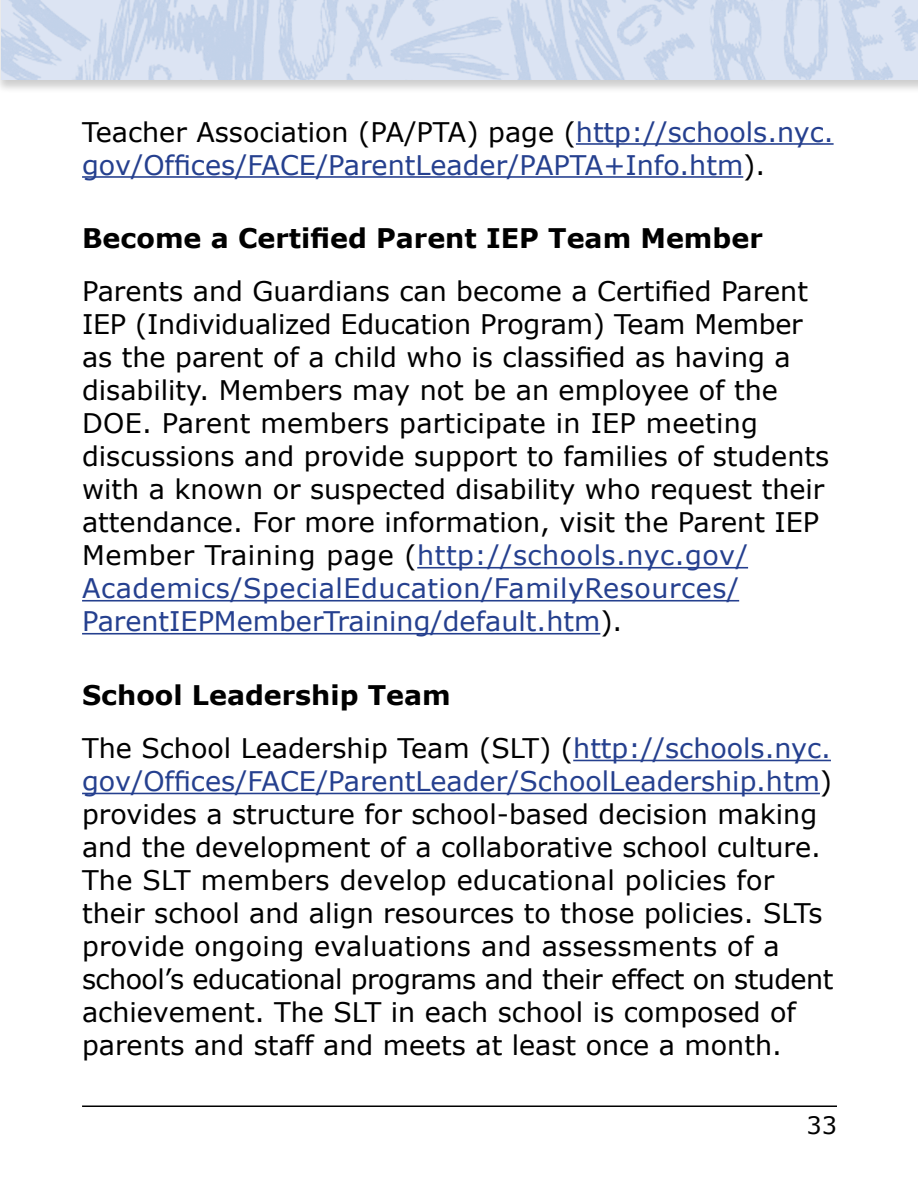
<style>
.page{position:relative;width:918px;height:1188px;background:#fff}
.page>*{position:absolute;margin:0;border:0;box-sizing:border-box;transform-origin:0 0}
.t1{font:27px/33px "Verdana";color:#000}
.t2{font:27px/33px "Verdana";color:#25408f}
.t3{font:700 27px "Verdana";color:#000}
.t4{font:24px "Verdana";color:#000}
.s1{color:#000}
.s2{color:#25408f}
</style>
<div class="page">
<hr style="left:82px;top:793px;width:738px;height:1px;background:#25408f">
<hr style="left:573px;top:760px;width:258px;height:1px;background:#25408f">
<hr style="left:82px;top:633px;width:518px;height:2px;background:#25408f">
<hr style="left:82px;top:600px;width:657px;height:2px;background:#25408f">
<hr style="left:417px;top:567px;width:331px;height:2px;background:#25408f">
<hr style="left:82px;top:176px;width:661px;height:2px;background:#25408f">
<hr style="left:576px;top:143px;width:258px;height:2px;background:#25408f">
<hr style="left:82px;top:1106px;width:755px;height:1px;background:#000">
<div style="left:0;top:0;width:918px;height:94px;background:#000;opacity:.2"></div>
<img style="left:1px;top:0;width:917px;height:80px">
<p class="t2" style="left:82px;top:115px;width:753px"><span class="s1">Teacher Association (PA/PTA) page (</span>http://schools.nyc. gov/Offices/FACE/ParentLeader/PAPTA+Info.htm<span class="s1">).</span></p>
<h2 class="t3" style="left:82px;top:219px;width:682px">Become a Certified Parent IEP Team Member</h2>
<p class="t1" style="left:82px;top:275px;width:727px">Parents and Guardians can become a Certified Parent</p>
<p class="t1" style="left:82px;top:308px;width:722px">IEP (Individualized Education Program) Team Member</p>
<p class="t1" style="left:82px;top:341px;width:710px">as the parent of a child who is classified as having a</p>
<p class="t1" style="left:82px;top:374px;width:749px">disability. Members may not be an employee of the DOE. Parent members participate in IEP meeting discussions and provide support to families of students with a known or suspected disability who request their attendance. For more information, visit the Parent IEP Member Training page (<span class="s2">http://schools.nyc.gov/ Academics/SpecialEducation/FamilyResources/ ParentIEPMemberTraining/default.htm</span>).</p>
<h2 class="t3" style="left:82px;top:676px;width:370px">School Leadership Team</h2>
<p class="t1" style="left:82px;top:731px;width:753px">The School Leadership Team (SLT) (<span class="s2">http://schools.nyc. gov/Offices/FACE/ParentLeader/SchoolLeadership.htm</span>) provides a structure for school-based decision making and the development of a collaborative school culture.<br>The SLT members develop educational policies for their school and align resources to those policies. SLTs provide ongoing evaluations and assessments of a school’s educational programs and their effect on student achievement. The SLT in each school is composed of parents and staff and meets at least once a month.</p>
<p class="t4" style="left:806px;top:1109px;width:32px">33</p>
</div>
